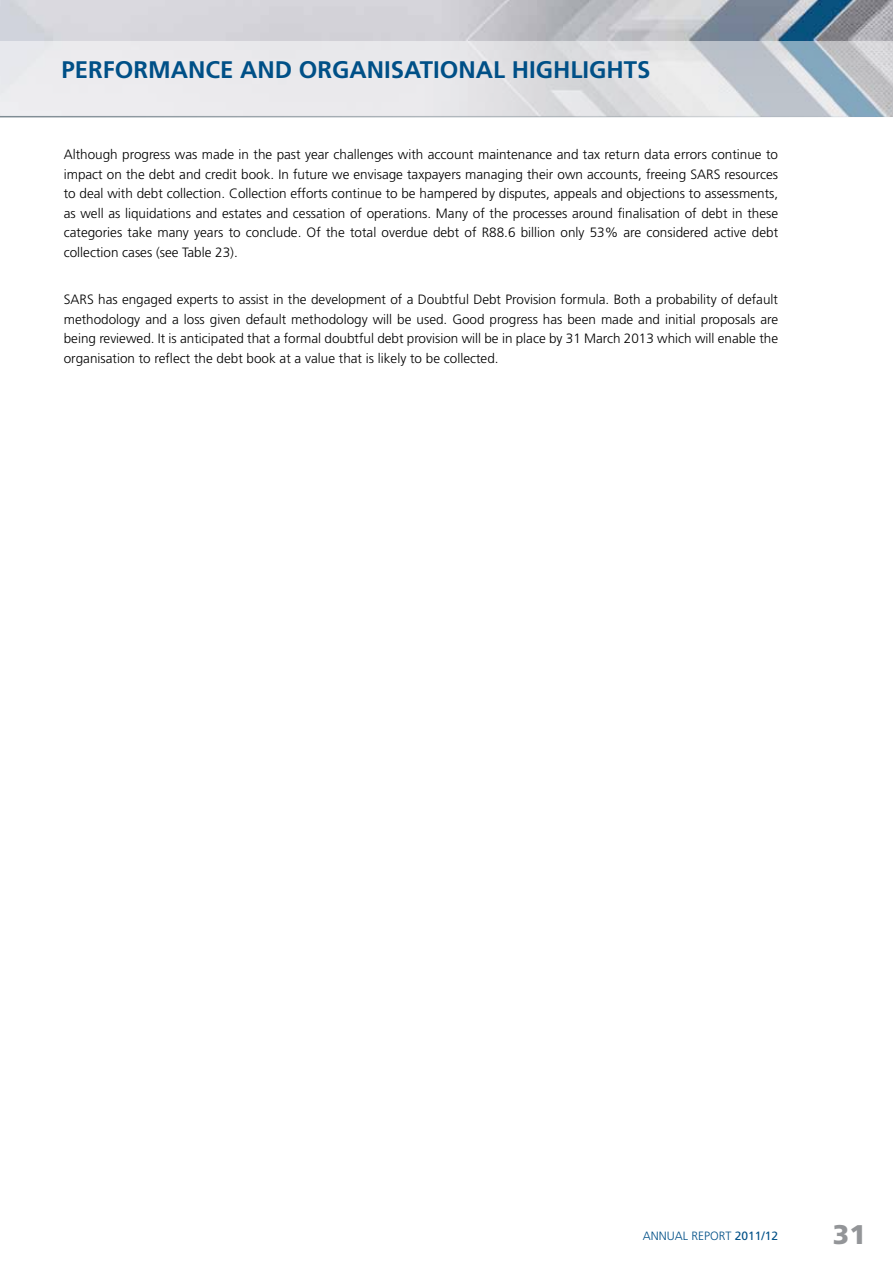
<style>
.page{position:relative;width:893px;height:1263px;background:#fff}
.page>*{position:absolute;margin:0;border:0;box-sizing:border-box;transform-origin:0 0}
.t1{font:900 27px "Frutiger";color:#939598}
.t2{font:700 24px "Frutiger";color:#005087}
.t3{font:300 13.5px/19.5px "Frutiger";color:#000;text-align:justify}
.t4{font:300 12px "Frutiger";color:#005087}
.s1{font-weight:400}
</style>
<div class="page">
<img style="left:1px;top:0;width:892px;height:41px">
<hr style="left:0;top:0;width:1px;height:117px;background:#dee3e7">
<svg style="left:0;top:41px;width:893px;height:77px;background:#dddfe3"></svg>
<hr style="left:0;top:116px;width:893px;height:1px;background:#7e8b93">
<h2 class="t2" style="left:62px;top:56px;width:590px">PERFORMANCE AND ORGANISATIONAL HIGHLIGHTS</h2>
<p class="t3" style="left:64px;top:145px;width:716px">Although progress was made in the past year challenges with account maintenance and tax return data errors continue to impact on the debt and credit book. In future we envisage taxpayers managing their own accounts, freeing SARS resources to deal with debt collection. Collection efforts continue to be hampered by disputes, appeals and objections to assessments, as well as liquidations and estates and cessation of operations. Many of the processes around finalisation of debt in these categories take many years to conclude. Of the total overdue debt of R88.6 billion only 53% are considered active debt collection cases (see Table 23).</p>
<p class="t3" style="left:64px;top:290px;width:716px">SARS has engaged experts to assist in the development of a Doubtful Debt Provision formula. Both a probability of default methodology and a loss given default methodology will be used. Good progress has been made and initial proposals are being reviewed. It is anticipated that a formal doubtful debt provision will be in place by 31 March 2013 which will enable the organisation to reflect the debt book at a value that is likely to be collected.</p>
<p class="t4" style="left:643px;top:1229px;width:137px">ANNUAL REPORT <span class="s1">2011/12</span></p>
<h1 class="t1" style="left:833px;top:1218px;width:35px">31</h1>
</div>
